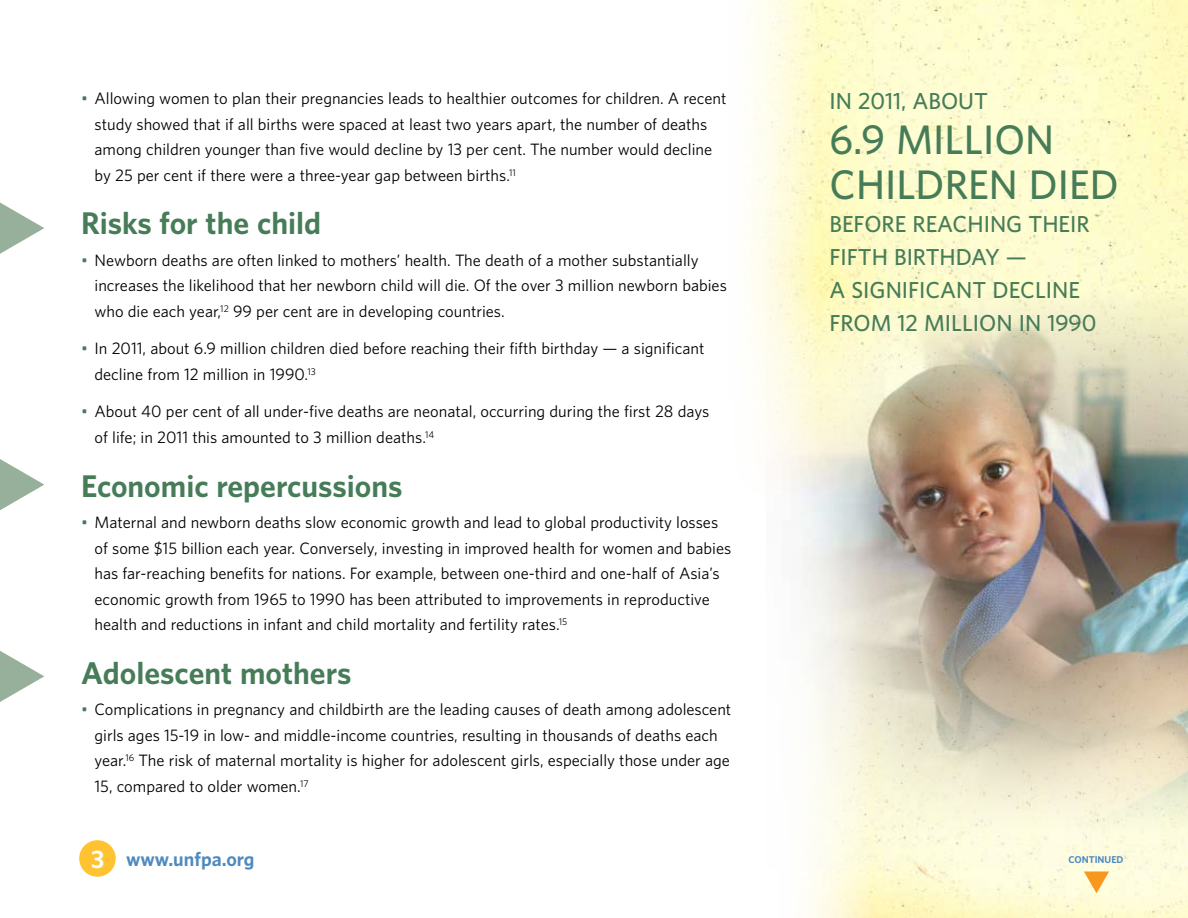
<style>
.page{position:relative;width:1188px;height:918px;background:#fff}
.page>*{position:absolute;margin:0;border:0;box-sizing:border-box;transform-origin:0 0}
.t1{font:600 37.5px/45px "UNFPA";color:#467c58}
.t2{font:700 28.5px "UNFPA";color:#467c58}
.t3{font:600 21px/33px "UNFPA";color:#467c58}
.t4{font:700 18px "UNFPA";color:#4f8abe}
.t5{font:15px/25.5px "UNFPA Text";color:#000}
.t6{font:700 9px "UNFPA";color:#4f8abe}
.s1{color:#467c58}
.s2{font-size:22.5px;color:#fff}
</style>
<div class="page">
<div style="left:79px;top:840px;width:37px;height:37px;background:#ffc230;border-radius:50%"></div>
<img style="left:808px;top:868px;width:380px;height:50px">
<svg style="left:0;top:203px;width:44px;height:51px"></svg>
<svg style="left:0;top:459px;width:44px;height:51px"></svg>
<svg style="left:1084px;top:872px;width:25px;height:21px"></svg>
<img style="left:800px;top:501px;width:388px;height:367px">
<img style="left:751px;top:0;width:437px;height:501px">
<svg style="left:0;top:651px;width:44px;height:51px"></svg>
<p class="t5" style="left:94px;top:85px;width:633px;text-indent:-14px"><span class="s1">•</span> Allowing women to plan their pregnancies leads to healthier outcomes for children. A recent study showed that if all births were spaced at least two years apart, the number of deaths among children younger than five would decline by 13 per cent. The number would decline by 25 per cent if there were a three-year gap between births.<sup>11</sup></p>
<h2 class="t2" style="left:81px;top:205px;width:242px">Risks for the child</h2>
<p class="t5" style="left:94px;top:247px;width:634px;text-indent:-14px"><span class="s1">•</span> Newborn deaths are often linked to mothers’ health. The death of a mother substantially increases the likelihood that her newborn child will die. Of the over 3 million newborn babies who die each year,<sup>12</sup> 99 per cent are in developing countries.</p>
<p class="t5" style="left:95px;top:336px;width:611px;text-indent:-14px"><span class="s1">•</span> In 2011, about 6.9 million children died before reaching their fifth birthday — a significant decline from 12 million in 1990.<sup>13</sup></p>
<p class="t5" style="left:94px;top:399px;width:616px;text-indent:-14px"><span class="s1">•</span> About 40 per cent of all under-five deaths are neonatal, occurring during the first 28 days of life; in 2011 this amounted to 3 million deaths.<sup>14</sup></p>
<h2 class="t2" style="left:81px;top:467px;width:323px">Economic repercussions</h2>
<p class="t5" style="left:94px;top:509px;width:638px;text-indent:-14px"><span class="s1">•</span> Maternal and newborn deaths slow economic growth and lead to global productivity losses of some $15 billion each year. Conversely, investing in improved health for women and babies has far-reaching benefits for nations. For example, between one-third and one-half of Asia’s economic growth from 1965 to 1990 has been attributed to improvements in reproductive health and reductions in infant and child mortality and fertility rates.<sup>15</sup></p>
<h2 class="t2" style="left:81px;top:654px;width:272px">Adolescent mothers</h2>
<p class="t5" style="left:94px;top:696px;width:638px;text-indent:-13px"><span class="s1">•</span> Complications in pregnancy and childbirth are the leading causes of death among adolescent girls ages 15-19 in low- and middle-income countries, resulting in thousands of deaths each year.<sup>16</sup> The risk of maternal mortality is higher for adolescent girls, especially those under age 15, compared to older women.<sup>17</sup></p>
<h3 class="t3" style="left:829px;top:84px;width:128px">IN 2011, ABOUT</h3>
<h1 class="t1" style="left:829px;top:116px;width:222px">6.9 MI LLION<br>CHILDREN DIED</h1>
<h3 class="t3" style="left:829px;top:207px;width:262px">BEFORE REACHING THEI R<br>FI FTH BI RTHDAY —<br>A SIGNI FICANT DEC</h3>
<h3 class="t3" style="left:1035px;top:273px;width:23px">LINE</h3>
<h3 class="t3" style="left:829px;top:306px;width:157px">FROM 12 MI LLION</h3>
<h3 class="t3" style="left:1019px;top:306px;width:79px">IN 1990</h3>
<p class="t4" style="left:91px;top:847px;width:165px"><span class="s2">3</span> www.unfpa.org</p>
<p class="t6" style="left:1069px;top:853px;width:55px">continued</p>
</div>
